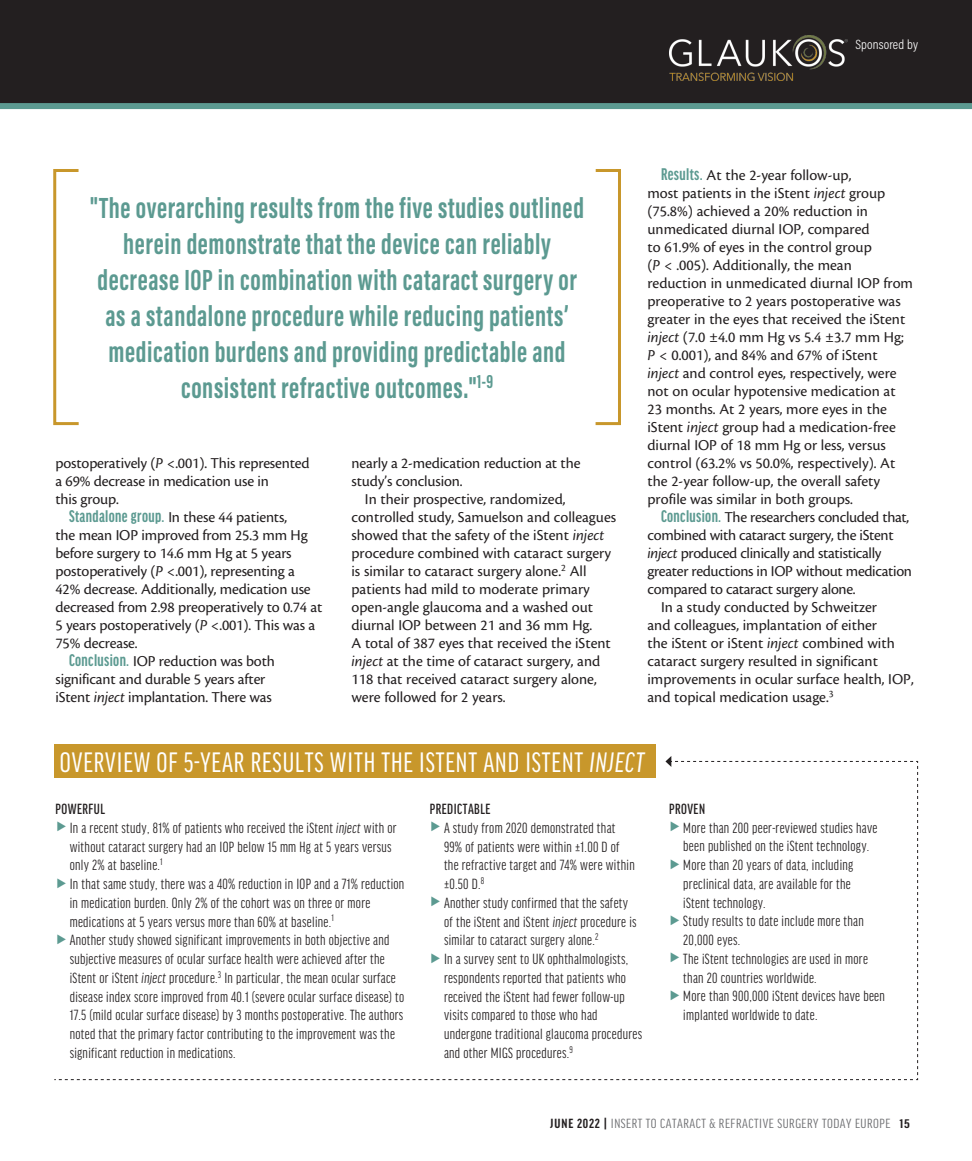
<style>
.page{position:relative;width:972px;height:1161px;background:#fff}
.page>*{position:absolute;margin:0;border:0;box-sizing:border-box;transform-origin:0 0}
.pullquote{font:700 30px/36px "Acumin Pro Extra Cond";letter-spacing:.02em;color:#5c9a91;text-align:center;scale:.95 1}
.sidebar_h1{font:30px "Good Headline Pro X Cond News";letter-spacing:.03em;color:#fff}
.body{font:15.75px/18px "Cronos Pro";color:#231f20}
.sidebar_body{font:extra-condensed 15.75px/18.8px "Good Headline Pro";letter-spacing:.02em;color:#231f20}
.body-2{font:15.75px/18px "Cronos Pro";letter-spacing:-.02em;color:#231f20}
.sidebar_deck{font:500 extra-condensed 15.75px "Good Headline Pro";letter-spacing:.03em;color:#231f20}
.t1{font:extra-condensed 14.1px "Good Headline Pro";letter-spacing:.035em;color:#6c6d70;scale:1.11 1}
.t2{font:300 13.5px "Acumin Pro Cond";letter-spacing:.01em;color:#fff}
.s1{font-style:italic}
.s2{font-family:"Good Headline Pro";font-weight:700;font-stretch:extra-condensed;font-size:18px;color:#5c9a91}
.s3{font-weight:700;color:#231f20}
.s4{font-family:"Acumin Pro Extra Cond";font-weight:700;font-stretch:normal;font-size:13.35px;color:#231f20}
</style>
<div class="page">
<div style="left:0;top:0;width:972px;height:105px;background:#231f20"></div>
<div style="left:0;top:103px;width:972px;height:6px;background:#5c9a91"></div>
<img style="left:669px;top:35px;width:179px;height:45px">
<div style="left:54px;top:745px;width:602px;height:33px;background:#c8972b"></div>
<div style="left:594px;top:169px;width:27px;height:256px;border:3px solid #c8972b"></div>
<div style="left:53px;top:169px;width:27px;height:256px;border:3px solid #c8972b"></div>
<p class="t2" style="left:856px;top:35px;width:64px">Sponsored by</p>
<p class="pullquote" style="left:90px;top:190px;width:521px">"The overarching results from the five studies outlined herein demonstrate that the device can reliably decrease IOP in combination with cataract surgery or as a standalone procedure while reducing patients’ medication burdens and providing predictable and consistent refractive outcomes."<sup>1-9</sup></p>
<p class="body" style="left:56px;top:454px;width:256px">postoperatively (<span class="s1">P</span> &lt;.001). This represented a 69% decrease in medication use in<br>this group.</p>
<p class="body" style="left:56px;top:508px;width:269px;text-indent:14px"><span class="s2">Standalone group.</span> In these 44 patients,<br>the mean IOP improved from 25.3 mm Hg before surgery to 14.6 mm Hg at 5 years postoperatively (<span class="s1">P</span> &lt;.001), representing a 42% decrease. Additionally, medication use decreased from 2.98 preoperatively to 0.74 at 5 years postoperatively (<span class="s1">P</span> &lt;.001). This was a 75% decrease.</p>
<p class="body" style="left:56px;top:652px;width:221px;text-indent:14px"><span class="s2">Conclusion.</span> IOP reduction was both significant and durable 5 years after iStent <span class="s1">inject</span> implantation. There was</p>
<p class="body" style="left:351px;top:454px;width:230px">nearly a 2-medication reduction at the study’s conclusion.</p>
<p class="body" style="left:351px;top:490px;width:266px;text-indent:14px">In their prospective, randomized, controlled study, Samuelson and colleagues showed that the safety of the iStent <span class="s1">inject </span>procedure combined with cataract surgery is similar to cataract surgery alone.<sup>2</sup> All patients had mild to moderate primary open-angle glaucoma and a washed out diurnal IOP between 21 and 36 mm Hg.<br>A total of 387 eyes that received the iStent <span class="s1">inject</span> at the time of cataract surgery, and 118 that received cataract surgery alone, were followed for 2 years.</p>
<p class="body" style="left:648px;top:166px;width:267px;text-indent:14px"><span class="s2">Results.</span> At the 2-year follow-up,<br>most patients in the iStent <span class="s1">inject</span> group (75.8%) achieved a 20% reduction in unmedicated diurnal IOP, compared<br>to 61.9% of eyes in the control group<br>(<span class="s1">P</span> &lt; .005). Additionally, the mean reduction in unmedicated diurnal IOP from preoperative to 2 years postoperative was greater in the eyes that received the iStent <span class="s1">inject</span> (7.0 ±4.0 mm Hg vs 5.4 ±3.7 mm Hg; <span class="s1">P</span> &lt; 0.001), and 84% and 67% of iStent <span class="s1">inject</span> and control eyes, respectively, were not on ocular hypotensive medication at 23 months. At 2 years, more eyes in the iStent <span class="s1">inject</span> group had a medication-free diurnal IOP of 18 mm Hg or less, versus control (63.2% vs 50.0%, respectively). At the 2-year follow-up, the overall safety profile was similar in both groups.</p>
<p class="body-2" style="left:648px;top:508px;width:266px;text-indent:14px"><span class="s2">Conclusion.</span> The researchers concluded that, combined with cataract surgery, the iStent <span class="s1">inject</span> produced clinically and statistically greater reductions in IOP without medication compared to cataract surgery alone.</p>
<p class="body" style="left:648px;top:598px;width:268px;text-indent:14px">In a study conducted by Schweitzer<br>and colleagues, implantation of either<br>the iStent or iStent <span class="s1">inject</span> combined with cataract surgery resulted in significant improvements in ocular surface health, IOP, and topical medication usage.<sup>3</sup></p>
<p class="sidebar_h1" style="left:60px;top:748px;width:586px">OVERVIEW OF 5-YEAR RESULTS WITH THE ISTENT AND ISTENT <span class="s1">INJECT</span></p>
<p class="sidebar_deck" style="left:56px;top:801px;width:51px">POWERFUL</p>
<p class="sidebar_body" style="left:70px;top:818px;width:329px">In a recent study, 81% of patients who received the iStent <span class="s1">inject</span> with or without cataract surgery had an IOP below 15 mm Hg at 5 years versus only 2% at baseline.<sup>1</sup></p>
<p class="sidebar_body" style="left:70px;top:875px;width:336px">In that same study, there was a 40% reduction in IOP and a 71% reduction in medication burden. Only 2% of the cohort was on three or more medications at 5 years versus more than 60% at baseline.<sup>1</sup></p>
<p class="sidebar_body" style="left:70px;top:931px;width:336px">Another study showed significant improvements in both objective and subjective measures of ocular surface health were achieved after the iStent or iStent <span class="s1">inject</span> procedure.<sup>3</sup> In particular, the mean ocular surface disease index score improved from 40.1 (severe ocular surface disease) to 17.5 (mild ocular surface disease) by 3 months postoperative. The authors noted that the primary factor contributing to the improvement was the significant reduction in medications.</p>
<p class="sidebar_deck" style="left:430px;top:801px;width:62px">PREDICTABLE</p>
<p class="sidebar_body" style="left:444px;top:818px;width:192px">A study from 2020 demonstrated that<br>99% of patients were within ±1.00 D of the refractive target and 74% were within ±0.50 D.<sup>8</sup></p>
<p class="sidebar_body" style="left:444px;top:893px;width:194px">Another study confirmed that the safety of the iStent and iStent <span class="s1">inject</span> procedure is similar to cataract surgery alone.<sup>2</sup></p>
<p class="sidebar_body" style="left:444px;top:950px;width:200px">In a survey sent to UK ophthalmologists, respondents reported that patients who received the iStent had fewer follow-up visits compared to those who had undergone traditional glaucoma procedures and other MIGS procedures.<sup>9</sup></p>
<p class="sidebar_deck" style="left:669px;top:801px;width:37px">PROVEN</p>
<p class="sidebar_body" style="left:683px;top:818px;width:196px">More than 200 peer-reviewed studies have been published on the iStent technology.</p>
<p class="sidebar_body" style="left:683px;top:856px;width:172px">More than 20 years of data, including preclinical data, are available for the iStent technology.</p>
<p class="sidebar_body" style="left:683px;top:912px;width:182px">Study results to date include more than<br>20,000 eyes.</p>
<p class="sidebar_body" style="left:683px;top:950px;width:186px">The iStent technologies are used in more than 20 countries worldwide.</p>
<p class="sidebar_body" style="left:683px;top:987px;width:203px">More than 900,000 iStent devices have been implanted worldwide to date.</p>
<p class="t1" style="left:551px;top:1117px;width:325px"><span class="s3">JUNE 2022 |</span> INSERT TO CATARACT &amp; REFRACTIVE SURGERY TODAY EUROPE <span class="s4">15</span></p>
</div>
